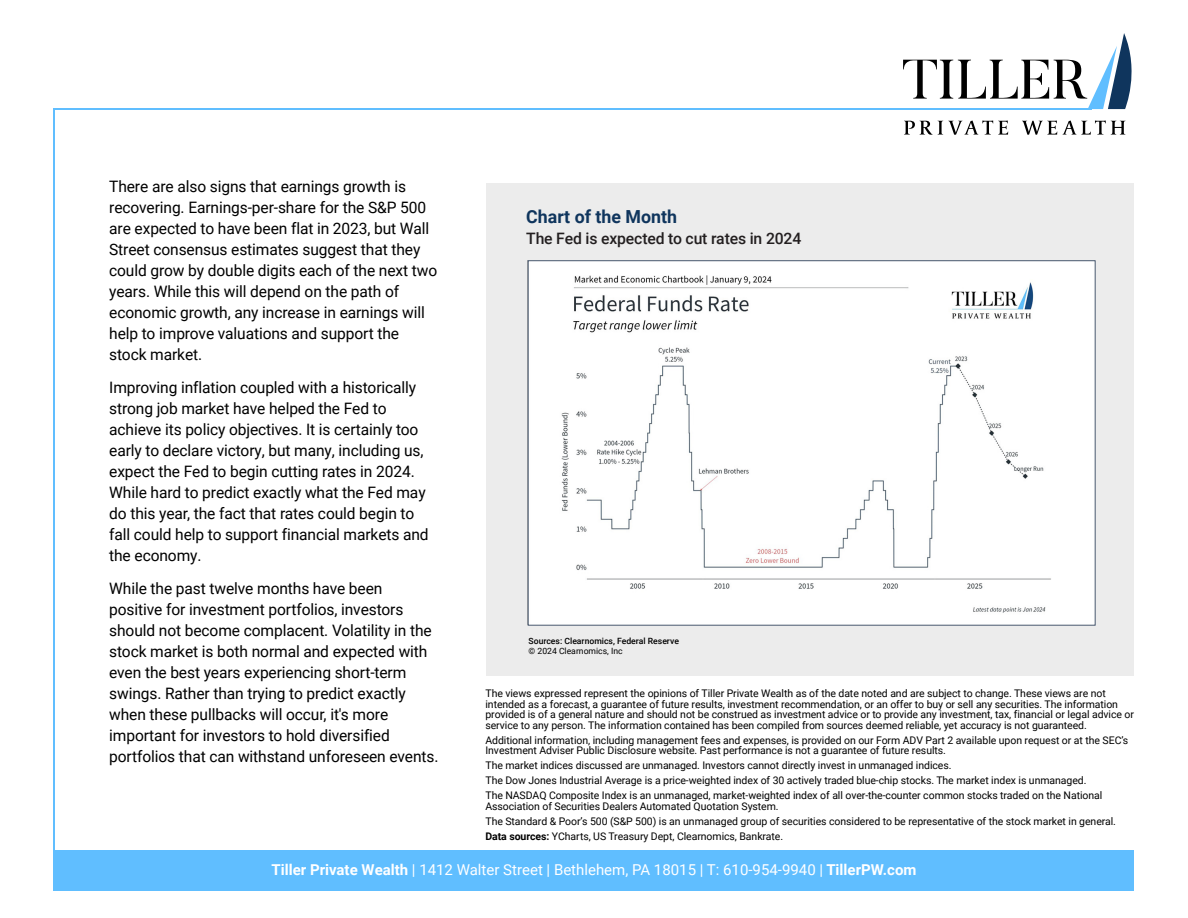
<style>
.page{position:relative;width:1188px;height:918px;background:#fff}
.page>*{position:absolute;margin:0;border:0;box-sizing:border-box;transform-origin:0 0}
.t1{font:700 18px "Roboto";color:#0f355d}
.t2{font:15.75px/21px "Roboto";letter-spacing:-.005em;color:#000}
.t3{font:500 15.75px "Roboto";letter-spacing:-.01em;color:#231f20}
.t4{font:15px "Roboto";color:#fff}
.t5{font:10.5px/10.5px "Roboto";letter-spacing:-.005em;color:#000}
.t6{font:500 8.7px "Roboto";color:#000}
.t7{font:8.7px "Roboto";color:#000}
.s1{font-weight:700}
</style>
<div class="page">
<div style="left:486px;top:183px;width:648px;height:493px;background:#ececec"></div>
<hr style="left:53px;top:108px;width:864px;height:1px;background:#60beff">
<hr style="left:53px;top:108px;width:1px;height:783px;background:#60beff">
<div style="left:530px;top:262px;width:564px;height:362px;background:#fff"></div>
<svg style="left:903px;top:33px;width:229px;height:76px"></svg>
<hr style="left:904px;top:108px;width:187px;height:1px;background:#60beff">
<svg style="left:904px;top:120px;width:104px;height:15px"></svg>
<svg style="left:1022px;top:121px;width:35px;height:14px"></svg>
<svg style="left:1063px;top:120px;width:62px;height:15px"></svg>
<div style="left:54px;top:850px;width:1080px;height:41px;background:#60beff"></div>
<p class="t2" style="left:109px;top:176px;width:330px">There are also signs that earnings growth is recovering. Earnings-per-share for the S&amp;P 500 are expected to have been flat in 2023, but Wall Street consensus estimates suggest that they could grow by double digits each of the next two years. While this will depend on the path of economic growth, any increase in earnings will help to improve valuations and support the stock market.</p>
<p class="t2" style="left:109px;top:377px;width:321px">Improving inflation coupled with a historically strong job market have helped the Fed to achieve its policy objectives. It is certainly too early to declare victory, but many, including us, expect the Fed to begin cutting rates in 2024.<br>While hard to predict exactly what the Fed may do this year, the fact that rates could begin to fall could help to support financial markets and the economy.</p>
<p class="t2" style="left:109px;top:578px;width:331px">While the past twelve months have been positive for investment portfolios, investors should not become complacent. Volatility in the stock market is both normal and expected with even the best years experiencing short-term swings. Rather than trying to predict exactly when these pullbacks will occur, it's more important for investors to hold diversified portfolios that can withstand unforeseen events.</p>
<h1 class="t1" style="left:526px;top:204px;width:152px">Chart of the Month</h1>
<h2 class="t3" style="left:526px;top:227px;width:277px">The Fed is expected to cut rates in 2024</h2>
<p class="t6" style="left:529px;top:635px;width:152px">Sources: Clearnomics, Federal Reserve</p>
<p class="t7" style="left:529px;top:645px;width:96px">© 2024 Clearnomics, Inc</p>
<p class="t5" style="left:485px;top:688px;width:650px">The views expressed represent the opinions of Tiller Private Wealth as of the date noted and are subject to change. These views are not intended as a forecast, a guarantee of future results, investment recommendation, or an offer to buy or sell any securities. The information provided is of a general nature and should not be construed as investment advice or to provide any investment, tax, financial or legal advice or service to any person. The information contained has been compiled from sources deemed reliable, yet accuracy is not guaranteed.</p>
<p class="t5" style="left:485px;top:734px;width:644px">Additional information, including management fees and expenses, is provided on our Form ADV Part 2 available upon request or at the SEC’s<br>Investment Adviser Public Disclosure website. Past performance is not a guarantee of future results.</p>
<p class="t5" style="left:485px;top:758px;width:618px;line-height:15px">The market indices discussed are unmanaged. Investors cannot directly invest in unmanaged indices.<br>The Dow Jones Industrial Average is a price-weighted index of 30 actively traded blue-chip stocks. The market index is unmanaged.<br>The NASDAQ Composite Index is an unmanaged, market-weighted index of all over-the-counter common stocks traded on the National</p>
<p class="t5" style="left:485px;top:798px;width:632px;line-height:15px">Association of Securities Dealers Automated Quotation System.<br>The Standard &amp; Poor’s 500 (S&amp;P 500) is an unmanaged group of securities considered to be representative of the stock market in general.<br><span class="s1">Data sources:</span> YCharts, US Treasury Dept, Clearnomics, Bankrate.</p>
<h3 class="t4" style="left:271px;top:859px;width:647px"><span class="s1">Tiller Private Wealth</span> | 1412 Walter Street | Bethlehem, PA 18015 | T: 610-954-9940 | <span class="s1">TillerPW.com</span></h3>
</div>
